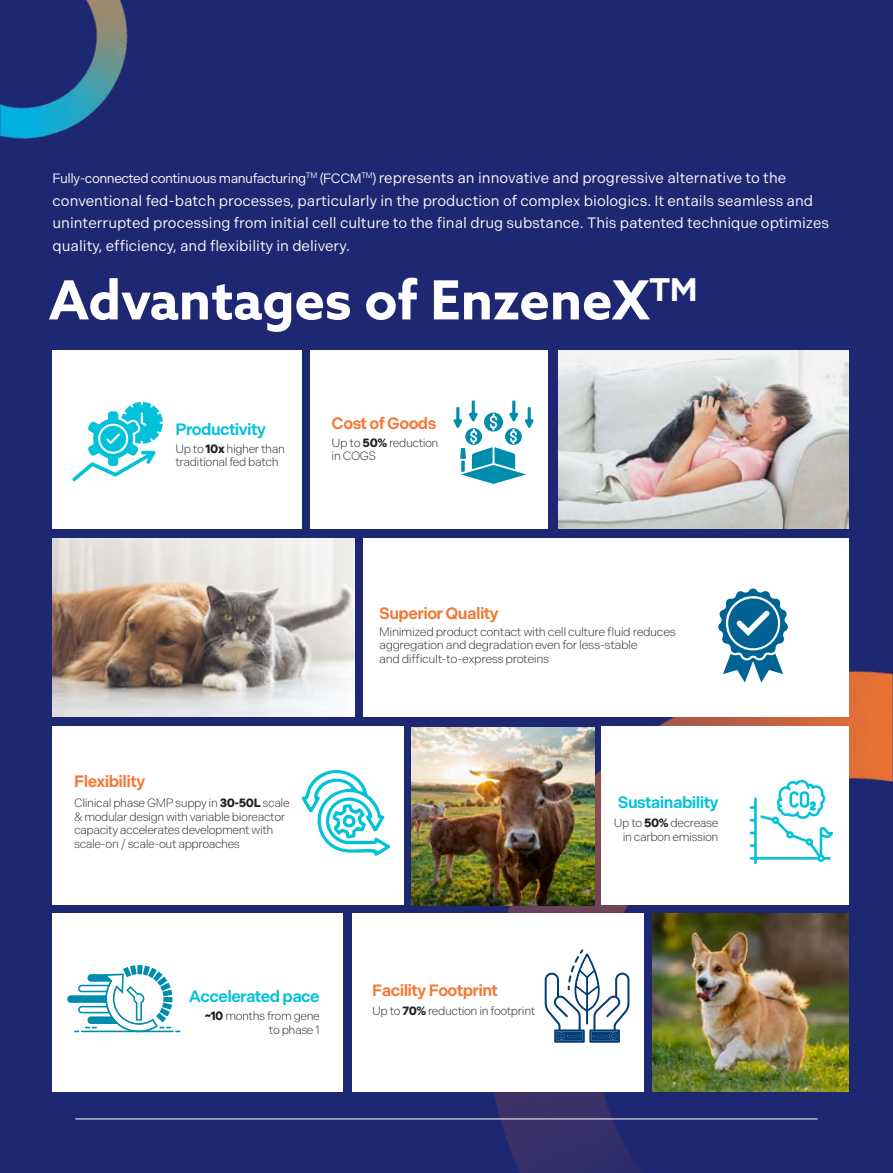
<style>
.page{position:relative;width:893px;height:1173px;background:#fff}
.page>*{position:absolute;margin:0;border:0;box-sizing:border-box;transform-origin:0 0}
.t1{font:700 54px "Azo Sans";color:#fff}
.t2{font:600 16.5px "Indivisible";letter-spacing:-.035em;color:#f47733}
.t3{font:600 16.5px "Indivisible";letter-spacing:-.035em;color:#02c2d9}
.t4{font:15px/22.5px "Indivisible";color:#fff}
.t5{font:300 12px/13.5px "Indivisible";letter-spacing:-.035em;color:#231f20}
.s1{font-size:13.5px}
.s2{font-weight:700}
</style>
<div class="page">
<div style="left:0;top:0;width:893px;height:1172px;background:#1e2771"></div>
<img style="left:243px;top:481px;width:650px;height:691px">
<img style="left:0;top:0;width:128px;height:139px">
<hr style="left:75px;top:1118px;width:743px;height:1px;background:#fff">
<div style="left:53px;top:350px;width:249px;height:178px;background:#fff"></div>
<div style="left:311px;top:350px;width:237px;height:178px;background:#fff"></div>
<img style="left:559px;top:350px;width:290px;height:178px">
<img style="left:53px;top:539px;width:302px;height:178px">
<div style="left:363px;top:539px;width:486px;height:178px;background:#fff"></div>
<div style="left:53px;top:726px;width:351px;height:178px;background:#fff"></div>
<div style="left:601px;top:726px;width:248px;height:178px;background:#fff"></div>
<div style="left:53px;top:913px;width:290px;height:178px;background:#fff"></div>
<div style="left:352px;top:913px;width:292px;height:178px;background:#fff"></div>
<img style="left:412px;top:727px;width:182px;height:178px">
<img style="left:653px;top:913px;width:196px;height:178px">
<svg style="left:72px;top:402px;width:91px;height:79px"></svg>
<svg style="left:453px;top:400px;width:81px;height:84px"></svg>
<svg style="left:750px;top:779px;width:83px;height:85px"></svg>
<svg style="left:545px;top:949px;width:84px;height:93px"></svg>
<svg style="left:718px;top:588px;width:70px;height:94px"></svg>
<svg style="left:302px;top:770px;width:88px;height:85px"></svg>
<svg style="left:67px;top:965px;width:113px;height:67px"></svg>
<p class="t4" style="left:53px;top:167px;width:778px"><span class="s1">Fully-connected continuous manufacturing</span><sup>TM</sup> <span class="s1">(FCCM</span><sup>TM</sup><span class="s1">)</span> represents an innovative and progressive alternative to the conventional fed-batch processes, particularly in the production of complex biologics. It entails seamless and uninterrupted processing from initial cell culture to the final drug substance. This patented technique optimizes quality, efficiency, and flexibility in delivery.</p>
<h1 class="t1" style="left:49px;top:265px;width:650px">Advantages of EnzeneX<sup>TM</sup></h1>
<h2 class="t3" style="left:175px;top:420px;width:92px">Productivity</h2>
<p class="t5" style="left:175px;top:442px;width:111px">Up to <span class="s2">10x</span> higher than traditional fed batch</p>
<h2 class="t2" style="left:332px;top:414px;width:106px">Cost of Goods</h2>
<p class="t5" style="left:332px;top:436px;width:108px">Up to <span class="s2">50%</span> reduction in COGS</p>
<h2 class="t2" style="left:74px;top:772px;width:73px">Flexibility</h2>
<p class="t5" style="left:74px;top:796px;width:217px">Clinical phase GMP suppy in <span class="s2">30-50L</span> scale &amp; modular design with variable bioreactor capacity accelerates development with scale-on / scale-out approaches</p>
<h2 class="t3" style="left:189px;top:987px;width:133px">Accelerated pace</h2>
<p class="t5" style="left:205px;top:1009px;width:117px;text-align:right"><span class="s2">~10</span> months from gene to phase 1</p>
<h2 class="t2" style="left:379px;top:603px;width:121px">Superior Quality</h2>
<p class="t5" style="left:379px;top:624px;width:298px">Minimized product contact with cell culture fluid reduces aggregation and degradation even for less-stable<br>and difficult-to-express proteins</p>
<h2 class="t2" style="left:372px;top:980px;width:127px">Facility Footprint</h2>
<p class="t5" style="left:372px;top:1004px;width:165px">Up to <span class="s2">70%</span> reduction in footprint</p>
<h2 class="t3" style="left:618px;top:793px;width:102px">Sustainability</h2>
<p class="t5" style="left:614px;top:816px;width:106px;text-align:right">Up to <span class="s2">50%</span> decrease in carbon emission</p>
</div>
